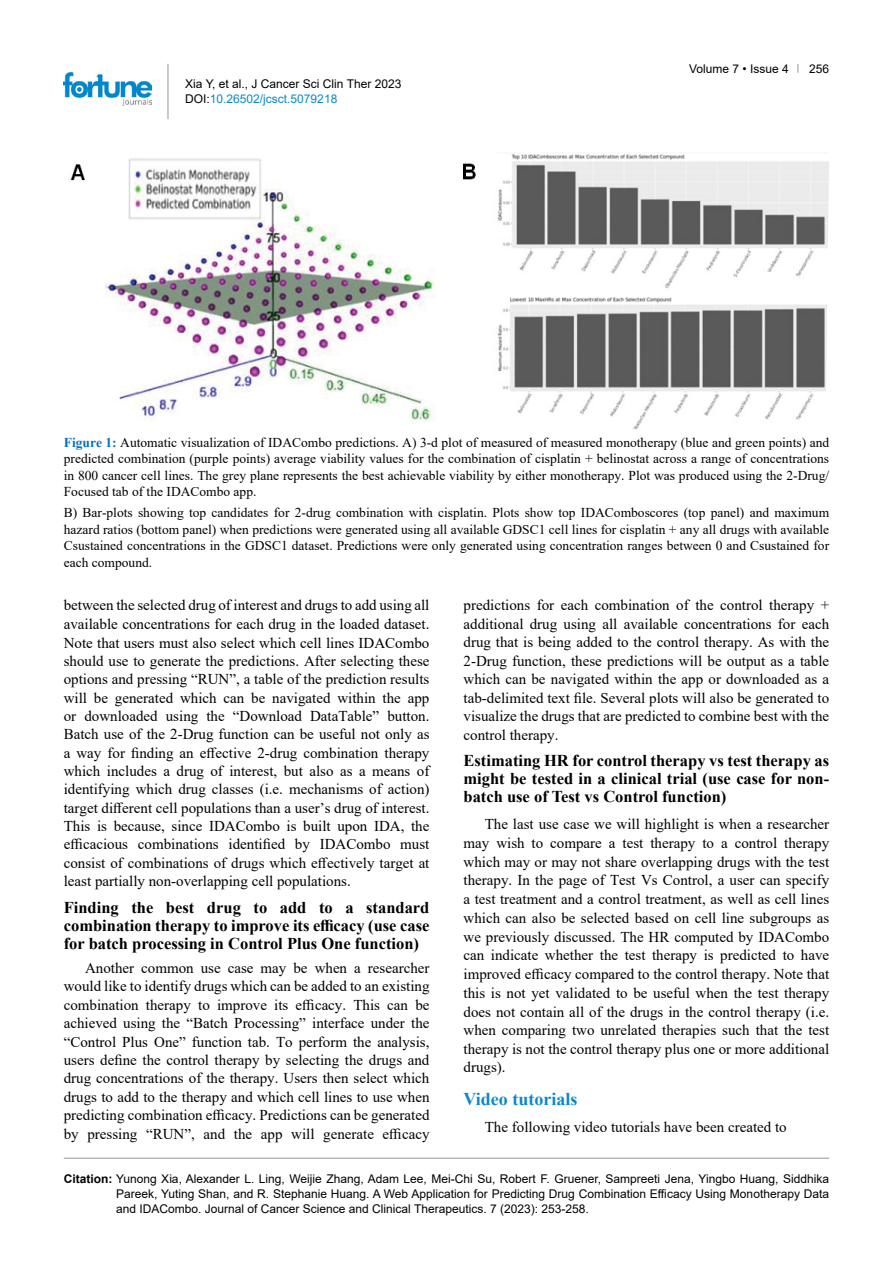
<style>
.page{position:relative;width:893px;height:1263px;background:#fff}
.page>*{position:absolute;margin:0;border:0;box-sizing:border-box;transform-origin:0 0}
.t1{font:700 18px "Times New Roman";color:#0a88ca}
.t2{font:700 16.5px/18px "Times New Roman";color:#000;text-align:justify}
.t3{font:15px/18.5px "Times New Roman";color:#000;text-align:justify}
.t4{font:13.5px/16.5px "Times New Roman";color:#000;text-align:justify}
.t5{font:12px/15px "Arial";color:#000}
.s1{color:#0a88ca}
.s2{font-weight:700;color:#0070c0}
.s3{font-weight:700}
</style>
<div class="page">
<hr style="left:168px;top:64px;width:1px;height:55px;background:#939598">
<img style="left:64px;top:72px;width:88px;height:33px">
<hr style="left:64px;top:1158px;width:765px;height:1px;background:#939598">
<img style="left:70px;top:154px;width:759px;height:275px">
<p class="t5" style="left:185px;top:76px;width:218px">Xia Y, et al., J Cancer Sci Clin Ther 2023<br>DOI:<span class="s1">10.26502/jcsct.5079218</span></p>
<p class="t5" style="left:689px;top:61px;width:101px">Volume 7 • Issue 4</p>
<p class="t5" style="left:809px;top:61px;width:22px">256</p>
<p class="t4" style="left:64px;top:434px;width:767px"><span class="s2">Figure 1:</span> Automatic visualization of IDACombo predictions. A) 3-d plot of measured of measured monotherapy (blue and green points) and predicted combination (purple points) average viability values for the combination of cisplatin + belinostat across a range of concentrations in 800 cancer cell lines. The grey plane represents the best achievable viability by either monotherapy. Plot was produced using the 2-Drug/ Focused tab of the IDACombo app.</p>
<p class="t4" style="left:64px;top:504px;width:767px">B) Bar-plots showing top candidates for 2-drug combination with cisplatin. Plots show top IDAComboscores (top panel) and maximum hazard ratios (bottom panel) when predictions were generated using all available GDSC1 cell lines for cisplatin + any all drugs with available Csustained concentrations in the GDSC1 dataset. Predictions were only generated using concentration ranges between 0 and Csustained for each compound.</p>
<p class="t3" style="left:64px;top:596px;width:367px">between the selected drug of interest and drugs to add using all available concentrations for each drug in the loaded dataset.<br>Note that users must also select which cell lines IDACombo should use to generate the predictions. After selecting these options and pressing “RUN”, a table of the prediction results will be generated which can be navigated within the app or downloaded using the “Download DataTable” button.<br>Batch use of the 2-Drug function can be useful not only as a way for finding an effective 2-drug combination therapy which includes a drug of interest, but also as a means of identifying which drug classes (i.e. mechanisms of action) target different cell populations than a user’s drug of interest.<br>This is because, since IDACombo is built upon IDA, the efficacious combinations identified by IDACombo must consist of combinations of drugs which effectively target at least partially non-overlapping cell populations.</p>
<p class="t2" style="left:64px;top:898px;width:367px">Finding the best drug to add to a standard combination therapy to improve its efficacy (use case for batch processing in Control Plus One function)</p>
<p class="t3" style="left:64px;top:958px;width:367px;text-indent:21px">Another common use case may be when a researcher would like to identify drugs which can be added to an existing combination therapy to improve its efficacy. This can be achieved using the “Batch Processing” interface under the “Control Plus One” function tab. To perform the analysis, users define the control therapy by selecting the drugs and drug concentrations of the therapy. Users then select which drugs to add to the therapy and which cell lines to use when predicting combination efficacy. Predictions can be generated by pressing “RUN”, and the app will generate efficacy</p>
<p class="t3" style="left:463px;top:596px;width:367px">predictions for each combination of the control therapy + additional drug using all available concentrations for each drug that is being added to the control therapy. As with the 2-Drug function, these predictions will be output as a table which can be navigated within the app or downloaded as a tab-delimited text file. Several plots will also be generated to visualize the drugs that are predicted to combine best with the control therapy.</p>
<p class="t2" style="left:463px;top:751px;width:367px">Estimating HR for control therapy vs test therapy as might be tested in a clinical trial (use case for non&shy;batch use of Test vs Control function)</p>
<p class="t3" style="left:463px;top:814px;width:367px;text-indent:21px">The last use case we will highlight is when a researcher may wish to compare a test therapy to a control therapy which may or may not share overlapping drugs with the test therapy. In the page of Test Vs Control, a user can specify a test treatment and a control treatment, as well as cell lines which can also be selected based on cell line subgroups as we previously discussed. The HR computed by IDACombo can indicate whether the test therapy is predicted to have improved efficacy compared to the control therapy. Note that this is not yet validated to be useful when the test therapy does not contain all of the drugs in the control therapy (i.e. when comparing two unrelated therapies such that the test therapy is not the control therapy plus one or more additional drugs).</p>
<p class="t1" style="left:463px;top:1086px;width:115px">Video tutorials</p>
<p class="t3" style="left:485px;top:1117px;width:304px">The following video tutorials have been created to</p>
<p class="t5" style="left:116px;top:1171px;width:715px;text-align:justify;text-indent:-52px"><span class="s3">Citation:</span> Yunong Xia, Alexander L. Ling, Weijie Zhang, Adam Lee, Mei-Chi Su, Robert F. Gruener, Sampreeti Jena, Yingbo Huang, Siddhika Pareek, Yuting Shan, and R. Stephanie Huang. A Web Application for Predicting Drug Combination Efficacy Using Monotherapy Data and IDACombo. Journal of Cancer Science and Clinical Therapeutics. 7 (2023): 253-258.</p>
</div>
